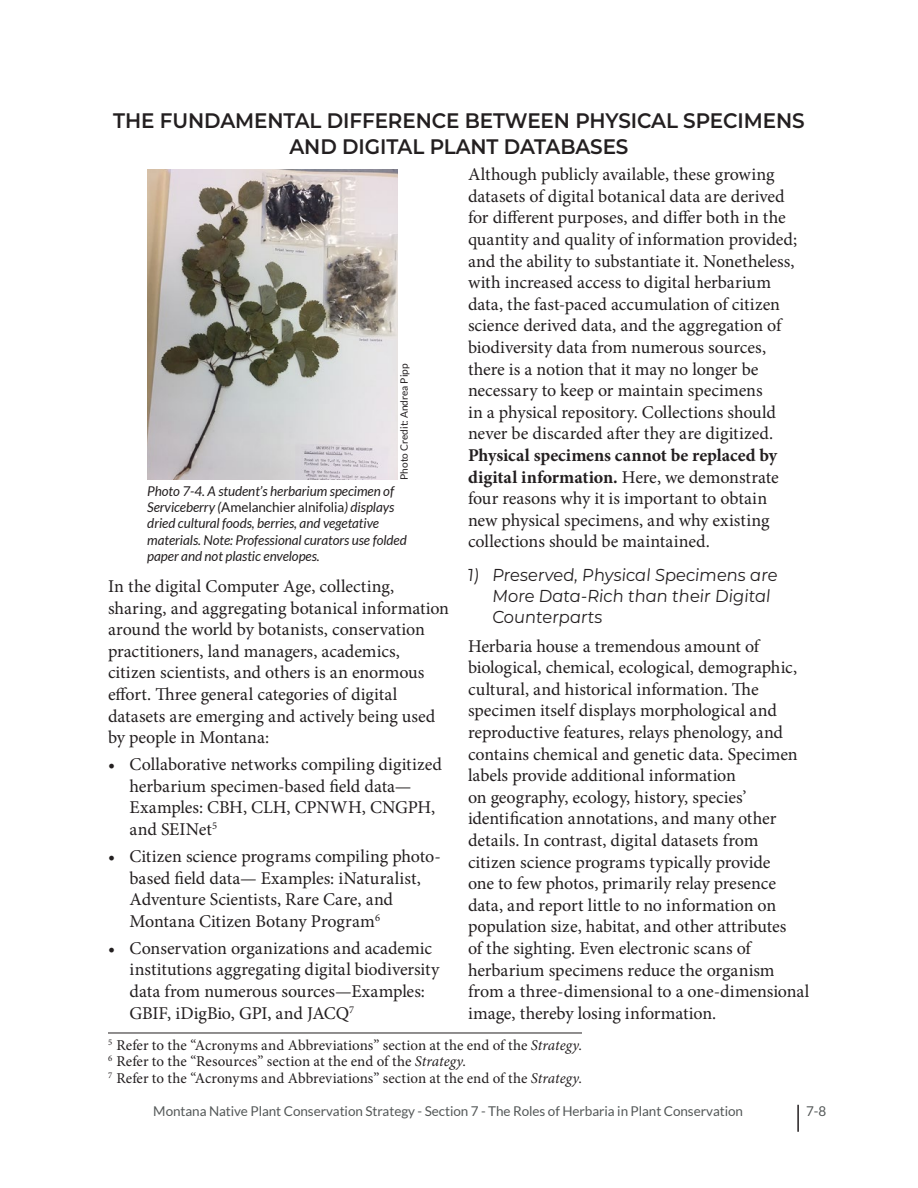
<style>
.page{position:relative;width:918px;height:1188px;background:#fff}
.page>*{position:absolute;margin:0;border:0;box-sizing:border-box;transform-origin:0 0}
.t1{font:600 21px/25.2px "Montserrat";letter-spacing:-.005em;color:#231f20;text-align:center;scale:.95 1}
.t2{font:18px/21.6px "Minion Pro";letter-spacing:-.005em;color:#231f20}
.t3{font:italic 17.25px/20.7px "Montserrat";letter-spacing:-.015em;color:#231f20;scale:.95 1}
.t4{font:15px/16.5px "Minion Pro";color:#231f20}
.t5{font:italic 13.5px/16.2px "Lato";letter-spacing:-.005em;color:#231f20}
.t6{font:13.5px "Lato";letter-spacing:-.005em;color:#545858}
.t7{font:10.2px "Lato";color:#231f20}
.s1{font-weight:700}
.s2{font-style:italic}
.s3{font-style:normal}
</style>
<div class="page">
<hr style="left:797px;top:1105px;width:2px;height:27px;background:#231f20">
<img style="left:147px;top:169px;width:250px;height:311px">
<hr style="left:108px;top:1033px;width:474px;height:1px;background:#231f20">
<p class="t1" style="left:113px;top:107px;width:729px">THE FUNDAMENTAL DIFFERENCE BETWEEN PHYSICAL SPECIMENS<br>AND DIGITAL PLANT DATABASES</p>
<p class="t2" style="left:468px;top:164px;width:331px">Although publicly available, these growing datasets of digital botanical data are derived for different purposes, and differ both in the quantity and quality of information provided; and the ability to substantiate it. Nonetheless, with increased access to digital herbarium data, the fast-paced accumulation of citizen science derived data, and the aggregation of biodiversity data from numerous sources, there is a notion that it may no longer be necessary to keep or maintain specimens<br>in a physical repository. Collections should never be discarded after they are digitized.</p>
<p class="t2" style="left:468px;top:445px;width:312px"><span class="s1">Physical specimens cannot be replaced by digital information.</span> Here, we demonstrate four reasons why it is important to obtain new physical specimens, and why existing collections should be maintained.</p>
<p class="t3" style="left:493px;top:564px;width:304px;text-indent:-25px">1) Preserved, Physical Specimens are<br>More Data-Rich than their Digital<br>Counterparts</p>
<p class="t2" style="left:468px;top:635px;width:343px">Herbaria house a tremendous amount of biological, chemical, ecological, demographic, cultural, and historical information. The specimen itself displays morphological and reproductive features, relays phenology, and contains chemical and genetic data. Specimen labels provide additional information<br>on geography, ecology, history, species’ identification annotations, and many other details. In contrast, digital datasets from citizen science programs typically provide<br>one to few photos, primarily relay presence data, and report little to no information on population size, habitat, and other attributes<br>of the sighting. Even electronic scans of herbarium specimens reduce the organism from a three-dimensional to a one-dimensional image, thereby losing information.</p>
<p class="t4" style="left:108px;top:1037px;width:475px"><sup>5</sup> Refer to the “Acronyms and Abbreviations” section at the end of the <span class="s2">Strategy</span>.<br><sup>6</sup> Refer to the “Resources” section at the end of the <span class="s2">Strategy</span>.<br><sup>7</sup> Refer to the “Acronyms and Abbreviations” section at the end of the <span class="s2">Strategy</span>.</p>
<p class="t7" style="left:398px;top:480px;width:118px;rotate:-90deg">Photo Credit: Andrea Pipp</p>
<p class="t5" style="left:147px;top:483px;width:261px">Photo 7-4. A student’s herbarium specimen of Serviceberry (<span class="s3">Amelanchier alnifolia</span>) displays dried cultural foods, berries, and vegetative materials. Note: Professional curators use folded paper and not plastic envelopes.</p>
<p class="t2" style="left:108px;top:576px;width:343px">In the digital Computer Age, collecting, sharing, and aggregating botanical information around the world by botanists, conservation practitioners, land managers, academics, citizen scientists, and others is an enormous effort. Three general categories of digital datasets are emerging and actively being used by people in Montana:</p>
<p class="t2" style="left:130px;top:754px;width:314px;text-indent:-22px">• Collaborative networks compiling digitized herbarium specimen-based field data— Examples: CBH, CLH, CPNWH, CNGPH, and SEINet<sup>5</sup></p>
<p class="t2" style="left:130px;top:846px;width:313px;text-indent:-22px">• Citizen science programs compiling photo&shy;based field data— Examples: iNaturalist, Adventure Scientists, Rare Care, and Montana Citizen Botany Program<sup>6</sup></p>
<p class="t2" style="left:130px;top:937px;width:311px;text-indent:-22px">• Conservation organizations and academic institutions aggregating digital biodiversity data from numerous sources—Examples:<br>GBIF, iDigBio, GPI, and JACQ<sup>7</sup></p>
<p class="t6" style="left:153px;top:1103px;width:591px">Montana Native Plant Conservation Strategy - Section 7 - The Roles of Herbaria in Plant Conservation</p>
<p class="t6" style="left:806px;top:1103px;width:22px">7-8</p>
</div>
